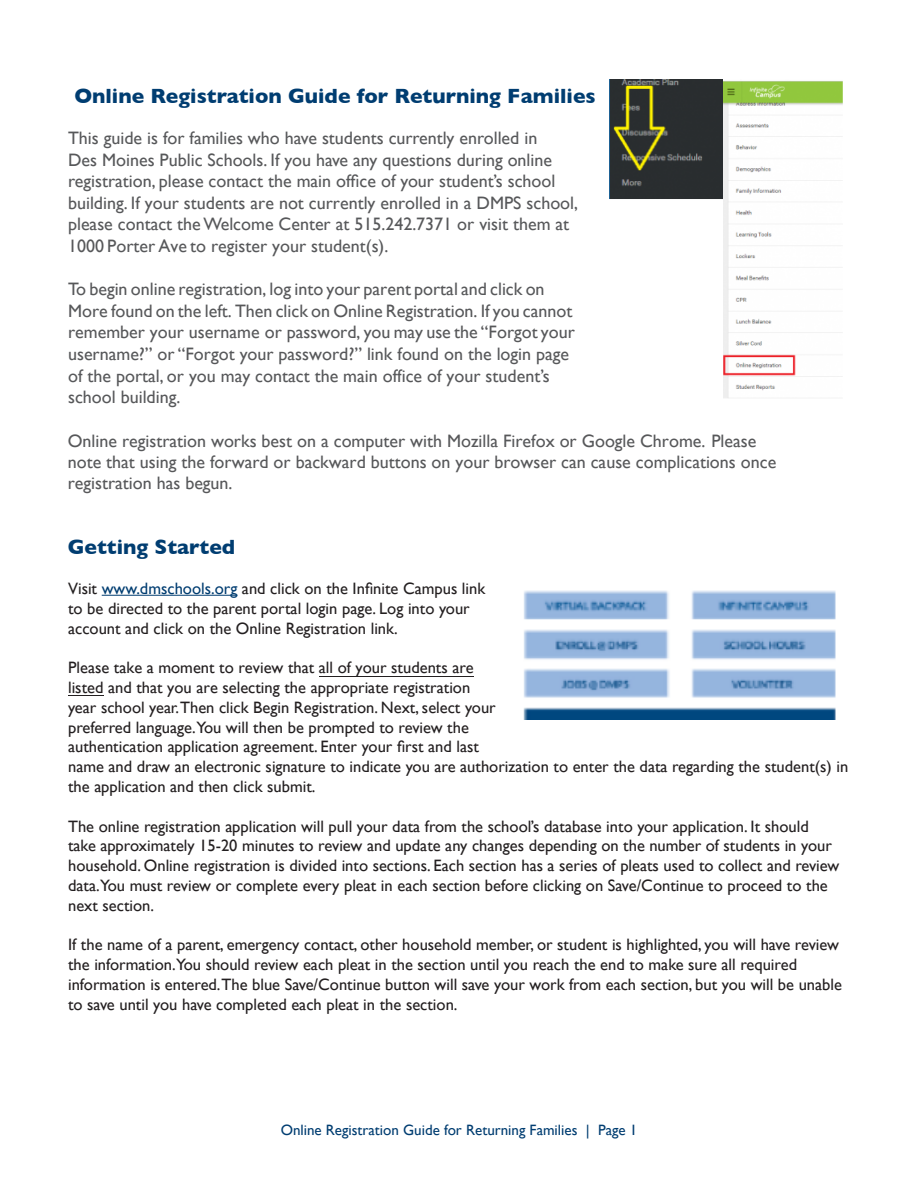
<style>
.page{position:relative;width:918px;height:1188px;background:#fff}
.page>*{position:absolute;margin:0;border:0;box-sizing:border-box;transform-origin:0 0}
.t1{font:700 21px "Gill Sans";color:#003d71}
.t2{font:18px/21.6px "Gill Sans";color:#57585a}
.t3{font:16.5px/19.8px "Gill Sans";color:#231f20}
.t4{font:15px "Gill Sans";color:#003d71}
.s1{font-style:inherit}
.s2{color:#003d71}
</style>
<div class="page">
<hr style="left:102px;top:595px;width:135px;height:1px;background:#003d71">
<img style="left:523px;top:590px;width:313px;height:130px">
<img style="left:610px;top:79px;width:114px;height:122px">
<img style="left:724px;top:81px;width:119px;height:317px">
<hr style="left:319px;top:676px;width:155px;height:1px;background:#231f20">
<hr style="left:68px;top:696px;width:35px;height:1px;background:#231f20">
<p class="t1" style="left:74px;top:79px;width:523px">Online Registration Guide for Returning Families</p>
<p class="t2" style="left:68px;top:127px;width:511px">This guide is for families who have students currently enrolled in<br>Des Moines Public Schools. If you have any questions during online registration, please contact the main office of your student’s school building. If your students are not currently enrolled in a DMPS school, please contact the Welcome Center at 515.242.7371 or visit them at <span class="s1">1000 Porter Ave</span> to register your student(s).</p>
<p class="t2" style="left:68px;top:278px;width:508px">T<span class="s1">o begin online registration, log into your parent portal and click on More found on the left. Then click on Online Registration.</span> If you cannot remember your username or password, you may use the “Forgot your username?” or “Forgot your password?” link found on the login page of the portal, or you may contact the main office of your student’s school building.</p>
<p class="t2" style="left:68px;top:430px;width:710px;line-height:21px">Online registration works best on a computer with Mozilla Firefo<span class="s1">x or Google Chrome</span>. Please note that using the forward or backward buttons on your browser can cause complications once registration has begun.</p>
<p class="t1" style="left:68px;top:530px;width:169px">Getting Started</p>
<p class="t3" style="left:68px;top:578px;width:419px">Visit <span class="s2">www.dmschools.org</span> and click on the Infinite Campus link to be directed to the parent portal login page. Log into your account and click on the Online Registration link.</p>
<p class="t3" style="left:68px;top:658px;width:782px">Please take a moment to review that all of your students are<br>listed and that you are selecting the appropriate registration<br>year school year. Then click Begin Registration. Next, select your<br>preferred language. You will then be prompted to review the<br>authentication application agreement. Enter your first and last<br>name and draw an electronic signature to indicate you are authorization to enter the data regarding the student(s) in the application and then click submit.</p>
<p class="t3" style="left:68px;top:816px;width:773px">The online registration application will pull your data from the school’s database into your application. It should take approximately 15-20 minutes to review and update any changes depending on the number of students in your household. Online registration is divided into sections. Each section has a series of pleats used to collect and review data. You must review or complete every pleat in each section before clicking on Save/Continue to proceed to the next section.</p>
<p class="t3" style="left:68px;top:935px;width:775px">If the name of a parent, emergency contact, other household member, or student is highlighted, you will have review the information. You should review each pleat in the section until you reach the end to make sure all required information is entered. The blue Save/Continue button will save your work from each section, but you will be unable to save until you have completed each pleat in the section.</p>
<p class="t4" style="left:281px;top:1121px;width:358px">Online Registration Guide for Returning Families | Page 1</p>
</div>
